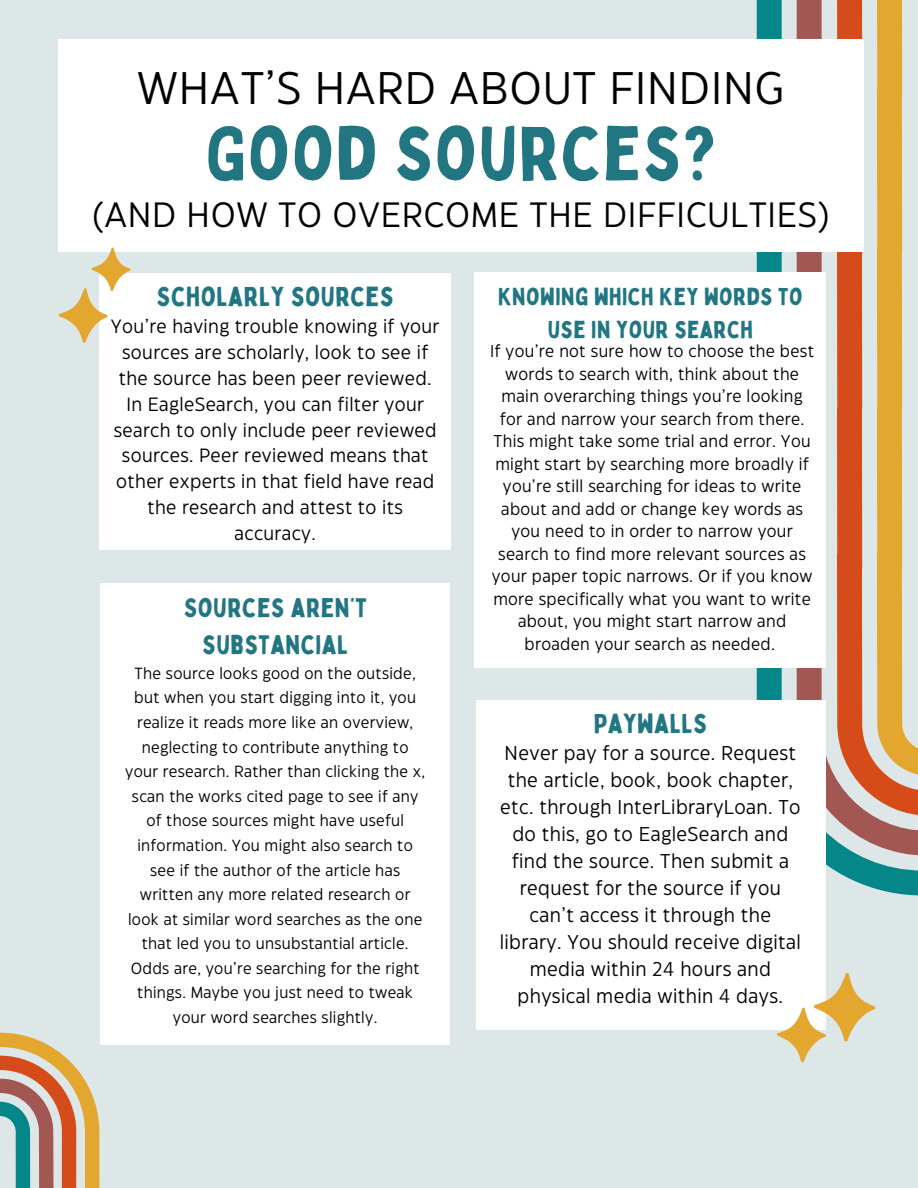
<style>
.page{position:relative;width:918px;height:1188px;background:#dde7e8}
.page>*{position:absolute;margin:0;border:0;box-sizing:border-box;transform-origin:0 0}
.t1{font:75px "Bobby Jones";letter-spacing:.02em;color:#217682}
.t2{font:45.6px "Eastman Grotesque";letter-spacing:.02em;color:#000}
.t3{font:35.1px "Eastman Grotesque";letter-spacing:.02em;color:#000}
.t4{font:27px "Bobby Jones";letter-spacing:.02em;color:#217682}
.t5{font:26.4px/36.9px "Bobby Jones";letter-spacing:.02em;color:#217682;text-align:center}
.t6{font:24px/32.5px "Bobby Jones";letter-spacing:.02em;color:#217682;text-align:center}
.t7{font:19.95px/27px "Eastman Grotesque";letter-spacing:.02em;color:#000;text-align:center}
.t8{font:19.2px/25.8px "Eastman Grotesque";letter-spacing:.02em;color:#000;text-align:center}
.t9{font:17.1px/22.5px "Eastman Grotesque";letter-spacing:.02em;color:#000;text-align:center}
.t10{font:16.05px/24.6px "Eastman Grotesque";letter-spacing:.02em;color:#000;text-align:center}
</style>
<div class="page">
<svg style="left:0;top:1032px;width:99px;height:156px"></svg>
<div style="left:58px;top:39px;width:805px;height:212px;background:#fff"></div>
<div style="left:100px;top:583px;width:350px;height:462px;background:#fff"></div>
<div style="left:99px;top:273px;width:352px;height:276px;background:#fff"></div>
<svg style="left:58px;top:247px;width:73px;height:96px"></svg>
<div style="left:476px;top:700px;width:350px;height:329px;background:#fff"></div>
<svg style="left:757px;top:0;width:161px;height:1062px"></svg>
<div style="left:475px;top:272px;width:351px;height:395px;background:#fff"></div>
<p class="t2" style="left:137px;top:71px;width:649px">WHAT’S HARD ABOUT FINDING</p>
<p class="t1" style="left:205px;top:106px;width:512px">GOOD SOURCES?</p>
<p class="t3" style="left:92px;top:201px;width:739px">(AND HOW TO OVERCOME THE DIFFICULTIES)</p>
<h2 class="t4" style="left:157px;top:279px;width:239px">SCHOLARLY SOURCES</h2>
<p class="t8" style="left:111px;top:315px;width:330px">You’re having trouble knowing if your sources are scholarly, look to see if the source has been peer reviewed.<br>In EagleSearch, you can filter your search to only include peer reviewed sources. Peer reviewed means that other experts in that field have read the research and attest to its accuracy.</p>
<p class="t5" style="left:184px;top:589px;width:184px">SOURCES AREN’T<br>SUBSTANCIAL</p>
<p class="t10" style="left:125px;top:662px;width:301px">The source looks good on the outside, but when you start digging into it, you realize it reads more like an overview, neglecting to contribute anything to your research. Rather than clicking the x, scan the works cited page to see if any of those sources might have useful information. You might also search to see if the author of the article has written any more related research or look at similar word searches as the one that led you to unsubstantial article.<br>Odds are, you’re searching for the right things. Maybe you just need to tweak your word searches slightly.</p>
<p class="t6" style="left:498px;top:280px;width:306px">KNOWING WHICH KEY WORDS TO<br>USE IN YOUR SEARCH</p>
<h5 class="t9" style="left:490px;top:341px;width:326px">If you’re not sure how to choose the best words to search with, think about the main overarching things you’re looking for and narrow your search from there.<br>This might take some trial and error. You might start by searching more broadly if you’re still searching for ideas to write about and add or change key words as you need to in order to narrow your search to find more relevant sources as your paper topic narrows. Or if you know more specifically what you want to write about, you might start narrow and broaden your search as needed.</h5>
<h1 class="t4" style="left:594px;top:706px;width:115px">PAYWALLS</h1>
<h3 class="t7" style="left:500px;top:741px;width:303px">Never pay for a source. Request the article, book, book chapter, etc. through InterLibraryLoan. To do this, go to EagleSearch and find the source. Then submit a request for the source if you can’t access it through the library. You should receive digital media within 24 hours and physical media within 4 days.</h3>
</div>
